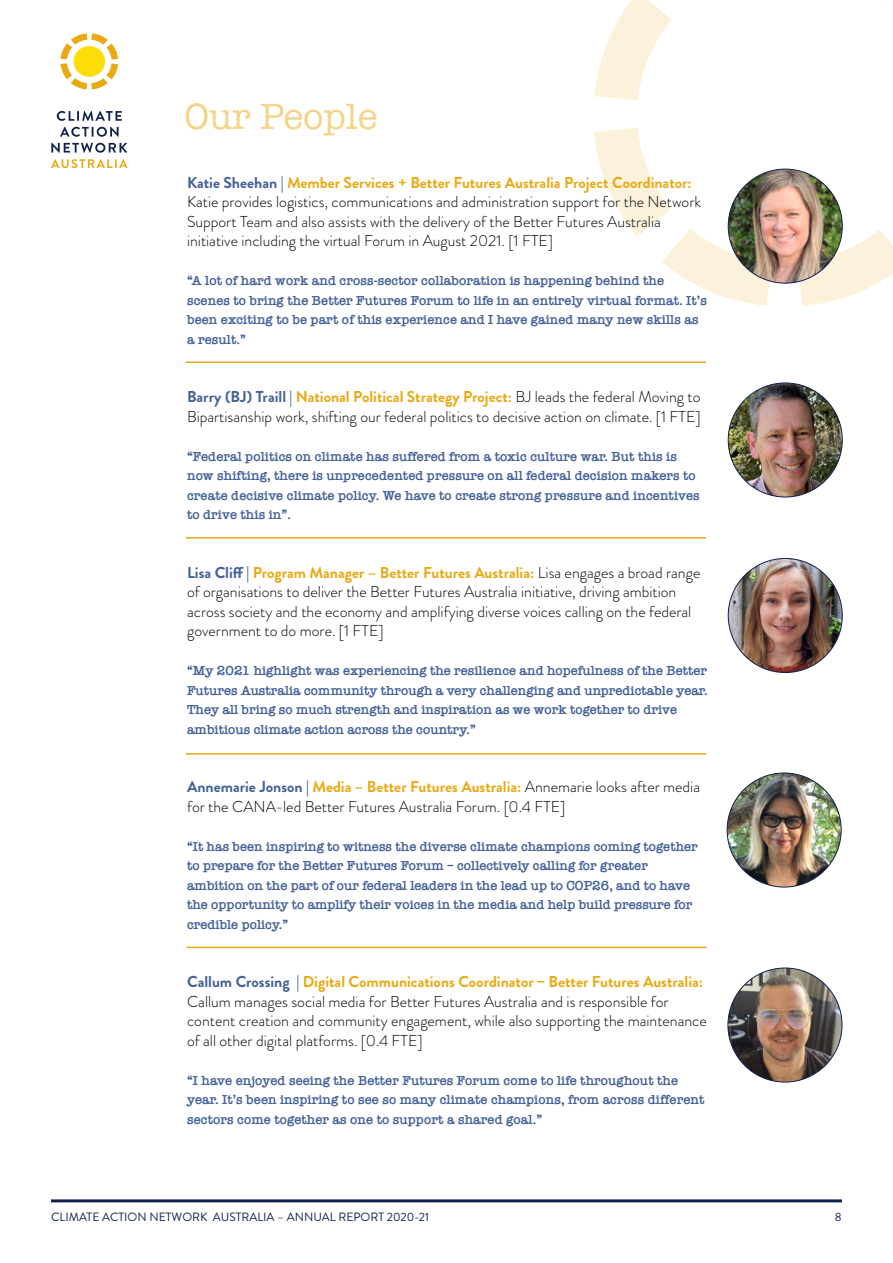
<style>
.page{position:relative;width:893px;height:1263px;background:#fff}
.page>*{position:absolute;margin:0;border:0;box-sizing:border-box;transform-origin:0 0}
.t1{font:37.5px "American Typewriter";color:#f4d488}
.t2{font:300 15.75px/19.5px "Brandon Grotesque";color:#000}
.t3{font:600 13.5px/19.5px "American Typewriter";letter-spacing:-.005em;color:#426097}
.t4{font:12px "Brandon Grotesque";color:#11204d}
.s1{font-weight:700;color:#426097}
.s2{font-weight:700;color:#e9a912}
.s3{font-family:"American Typewriter";font-weight:600;color:#e9a912}
</style>
<div class="page">
<svg style="left:798px;top:229px;width:95px;height:77px"></svg>
<svg style="left:594px;top:128px;width:177px;height:178px"></svg>
<svg style="left:594px;top:0;width:78px;height:100px"></svg>
<svg style="left:60px;top:33px;width:58px;height:56px"></svg>
<svg style="left:57px;top:111px;width:65px;height:10px"></svg>
<svg style="left:60px;top:127px;width:59px;height:10px"></svg>
<svg style="left:51px;top:159px;width:77px;height:9px"></svg>
<svg style="left:51px;top:143px;width:76px;height:10px"></svg>
<hr style="left:51px;top:1199px;width:791px;height:3px;background:#11204d">
<img style="left:728px;top:558px;width:114px;height:114px;border-radius:57px">
<hr style="left:186px;top:361px;width:520px;height:2px;background:#e9a912">
<hr style="left:186px;top:537px;width:520px;height:2px;background:#e9a912">
<img style="left:728px;top:383px;width:114px;height:114px;border-radius:57px">
<hr style="left:186px;top:753px;width:520px;height:2px;background:#e9a912">
<img style="left:727px;top:773px;width:114px;height:114px;border-radius:57px">
<img style="left:728px;top:169px;width:114px;height:114px;border-radius:57px">
<hr style="left:186px;top:947px;width:521px;height:1px;background:#e9a912">
<img style="left:728px;top:968px;width:114px;height:114px;border-radius:57px">
<h1 class="t1" style="left:184px;top:88px;width:195px">Our People</h1>
<p class="t2" style="left:187px;top:172px;width:516px"><span class="s1">Katie Sheehan |</span> <span class="s2">Member Services + Better Futures Australia Project Coordinator:<br></span>Katie provides logistics, communications and administration support for the Network Support Team and also assists with the delivery of the Better Futures Australia initiative including the virtual Forum in August 2021. [1 FTE]</p>
<p class="t3" style="left:187px;top:270px;width:521px">“A lot of hard work and cross-sector collaboration is happening behind the scenes to bring the Better Futures Forum to life in an entirely virtual format. It’s been exciting to be part of this experience and I have gained many new skills as a result.”</p>
<p class="t2" style="left:187px;top:387px;width:515px"><span class="s1">Barry (BJ) Traill |</span> <span class="s2">National Political Strategy Project:</span> BJ leads the federal Moving to<br>Bipartisanship work, shifting our federal politics to decisive action on climate. [1 FTE]</p>
<p class="t3" style="left:187px;top:446px;width:514px">“Federal politics on climate has suffered from a toxic culture war. But this is now shifting, there is unprecedented pressure on all federal decision makers to create decisive climate policy. We have to create strong pressure and incentives to drive this in”.</p>
<p class="t2" style="left:187px;top:562px;width:515px"><span class="s1">Lisa Cliff |</span> <span class="s2">Program Manager – Better Futures Australia:</span> Lisa engages a broad range of organisations to deliver the Better Futures Australia initiative, driving ambition across society and the economy and amplifying diverse voices calling on the federal government to do more. [1 FTE]</p>
<p class="t3" style="left:187px;top:660px;width:522px">“My 2021 highlight was experiencing the resilience and hopefulness of the Better Futures Australia community through a very challenging and unpredictable year.<br>They all bring so much strength and inspiration as we work together to drive ambitious climate action across the country.”</p>
<p class="t2" style="left:187px;top:777px;width:514px"><span class="s1">Annemarie Jonson |</span> <span class="s2">Media – Better Futures Australia:</span> Annemarie looks after media for the CANA-led Better Futures Australia Forum. [0.4 FTE]</p>
<p class="t3" style="left:187px;top:836px;width:512px">“It has been inspiring to witness the diverse climate champions coming together to prepare for the Better Futures Forum – collectively calling for greater ambition on the part of our federal leaders in the lead up to COP26, and to have the opportunity to amplify their voices in the media and help build pressure for credible policy.”</p>
<p class="t2" style="left:187px;top:972px;width:521px"><span class="s1">Callum Crossing |</span> <span class="s2">Digital Communications Coordinator</span> <span class="s3">–</span> <span class="s2">Better Futures Australia:<br></span>Callum manages social media for Better Futures Australia and is responsible for content creation and community engagement, while also supporting the maintenance of all other digital platforms. [0.4 FTE]</p>
<p class="t3" style="left:187px;top:1070px;width:519px">“I have enjoyed seeing the Better Futures Forum come to life throughout the year. It’s been inspiring to see so many climate champions, from across different sectors come together as one to support a shared goal.”</p>
<p class="t4" style="left:51px;top:1209px;width:379px">CLIMATE ACTION NETWORK AUSTRALIA – ANNUAL REPORT 2020-21</p>
<p class="t4" style="left:835px;top:1209px;width:8px">8</p>
</div>
